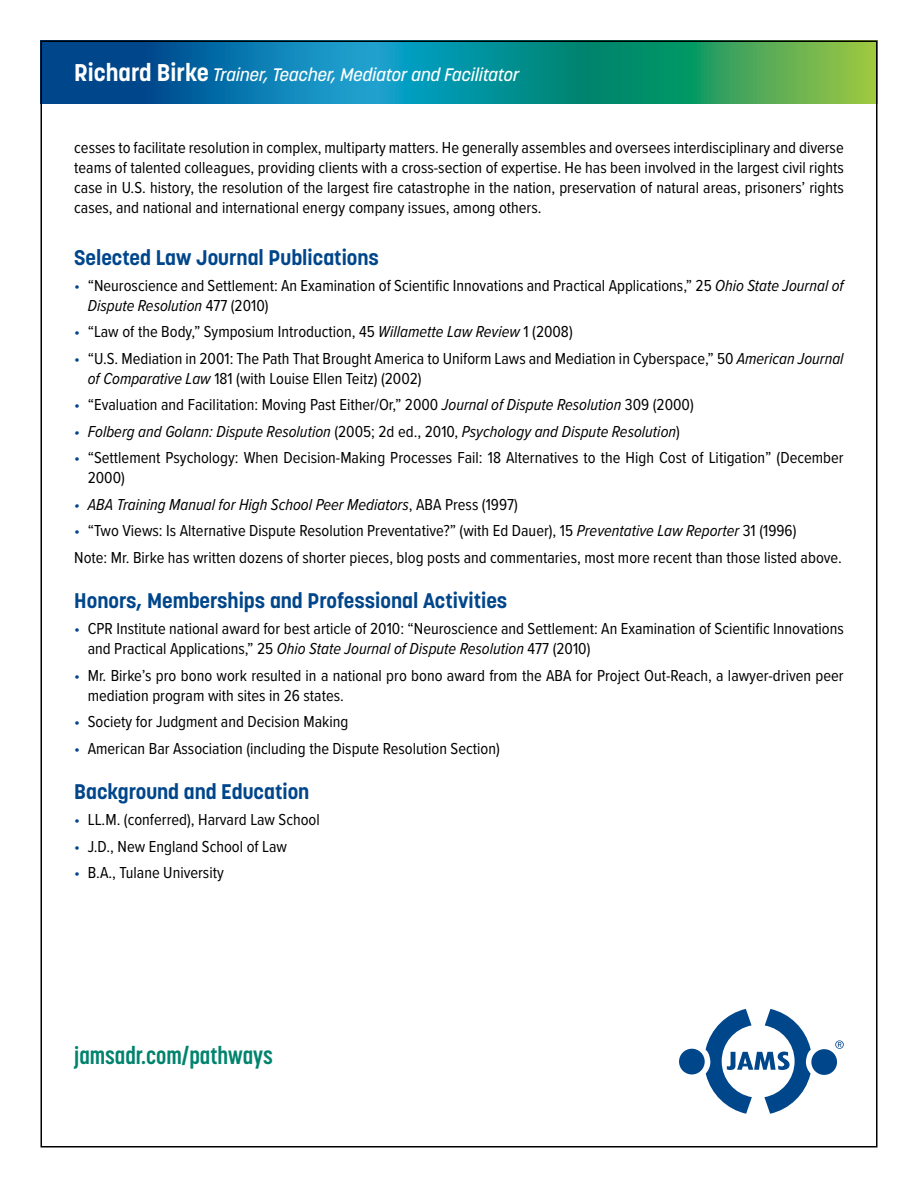
<style>
.page{position:relative;width:918px;height:1188px;background:#fff}
.page>*{position:absolute;margin:0;border:0;box-sizing:border-box;transform-origin:0 0}
.t1{font:700 24px "Korolev Condensed";color:#00836d}
.t2{font:700 21px "Korolev";color:#00468b}
.t3{font:italic 500 18px "Korolev";color:#fff}
.t4{font:16.5px/19.8px "Proxima Nova Cond";color:#000}
.t5{font:italic 16.5px "Proxima Nova Cond";color:#000}
.s1{font-weight:700;font-style:normal;font-size:24px}
.s2{color:#00468b}
.s3{font-style:italic}
.s4{font-style:normal}
</style>
<div class="page">
<svg style="left:43px;top:43px;width:832px;height:61px;background:#19888a"></svg>
<svg style="left:835px;top:1040px;width:9px;height:9px"></svg>
<div style="left:679px;top:1049px;width:26px;height:25px;background:#00468b;border-radius:50%"></div>
<svg style="left:706px;top:1009px;width:105px;height:105px"></svg>
<div style="left:811px;top:1049px;width:26px;height:26px;background:#00468b;border-radius:50%"></div>
<p class="t3" style="left:74px;top:63px;width:447px"><span class="s1">Richard Birke</span> Trainer, Teacher, Mediator and Facilitator</p>
<p class="t4" style="left:74px;top:137px;width:771px;text-align:justify">cesses to facilitate resolution in complex, multiparty matters. He generally assembles and oversees interdisciplinary and diverse teams of talented colleagues, providing clients with a cross-section of expertise. He has been involved in the largest civil rights case in U.S. history, the resolution of the largest fire catastrophe in the nation, preservation of natural areas, prisoners’ rights cases, and national and international energy company issues, among others.</p>
<p class="t2" style="left:74px;top:244px;width:306px">Selected Law Journal Publications</p>
<p class="t4" style="left:88px;top:275px;width:758px;text-indent:-13px"><span class="s2">•</span> “Neuroscience and Settlement: An Examination of Scientific Innovations and Practical Applications,” 25 <span class="s3">Ohio State Journal of<br>Dispute Resolution</span> 477 (2010)</p>
<p class="t4" style="left:74px;top:321px;width:500px"><span class="s2">•</span> “Law of the Body,” Symposium Introduction, 45 <span class="s3">Willamette Law Review</span> 1 (2008)</p>
<p class="t4" style="left:88px;top:348px;width:757px;text-indent:-13px"><span class="s2">•</span> “U.S. Mediation in 2001: The Path That Brought America to Uniform Laws and Mediation in Cyberspace,” 50 <span class="s3">American Journal of Comparative Law</span> 181 (with Louise Ellen Teitz) (2002)</p>
<p class="t4" style="left:74px;top:394px;width:621px"><span class="s2">•</span> “Evaluation and Facilitation: Moving Past Either/Or,” 2000 <span class="s3">Journal of Dispute Resolution</span> 309 (2000)</p>
<p class="t5" style="left:74px;top:419px;width:607px"><span class="s2">•</span> Folberg and Golann: Dispute Resolution <span class="s4">(2005; 2d ed., 2010,</span> Psychology and Dispute Resolution<span class="s4">)</span></p>
<p class="t4" style="left:88px;top:447px;width:757px;text-indent:-13px"><span class="s2">•</span> “Settlement Psychology: When Decision-Making Processes Fail: 18 Alternatives to the High Cost of Litigation” (December<br>2000)</p>
<p class="t5" style="left:74px;top:492px;width:445px"><span class="s2">•</span> ABA Training Manual for High School Peer Mediators<span class="s4">, ABA Press (1997)</span></p>
<p class="t4" style="left:74px;top:517px;width:769px;line-height:26.5px"><span class="s2">•</span> “Two Views: Is Alternative Dispute Resolution Preventative?” (with Ed Dauer), 15 <span class="s3">Preventative Law Reporter</span> 31 (1996)<br>Note: Mr. Birke has written dozens of shorter pieces, blog posts and commentaries, most more recent than those listed above.</p>
<p class="t2" style="left:74px;top:587px;width:435px">Honors, Memberships and Professional Activities</p>
<p class="t4" style="left:88px;top:618px;width:758px;text-indent:-13px"><span class="s2">•</span> CPR Institute national award for best article of 2010: “Neuroscience and Settlement: An Examination of Scientific Innovations and Practical Applications,” 25 <span class="s3">Ohio State Journal of Dispute Resolution</span> 477 (2010)</p>
<p class="t4" style="left:88px;top:665px;width:757px;text-indent:-13px"><span class="s2">•</span> Mr. Birke’s pro bono work resulted in a national pro bono award from the ABA for Project Out-Reach, a lawyer-driven peer mediation program with sites in 26 states.</p>
<p class="t4" style="left:74px;top:711px;width:276px"><span class="s2">•</span> Society for Judgment and Decision Making</p>
<p class="t4" style="left:74px;top:738px;width:427px"><span class="s2">•</span> American Bar Association (including the Dispute Resolution Section)</p>
<p class="t2" style="left:74px;top:778px;width:237px">Background and Education</p>
<p class="t4" style="left:74px;top:809px;width:247px"><span class="s2">•</span> LL.M. (conferred), Harvard Law School</p>
<p class="t4" style="left:74px;top:836px;width:214px"><span class="s2">•</span> J.D., New England School of Law</p>
<p class="t4" style="left:74px;top:862px;width:151px"><span class="s2">•</span> B.A., Tulane University</p>
<h1 class="t1" style="left:74px;top:1041px;width:200px">jamsadr.com/pathways</h1>
</div>
